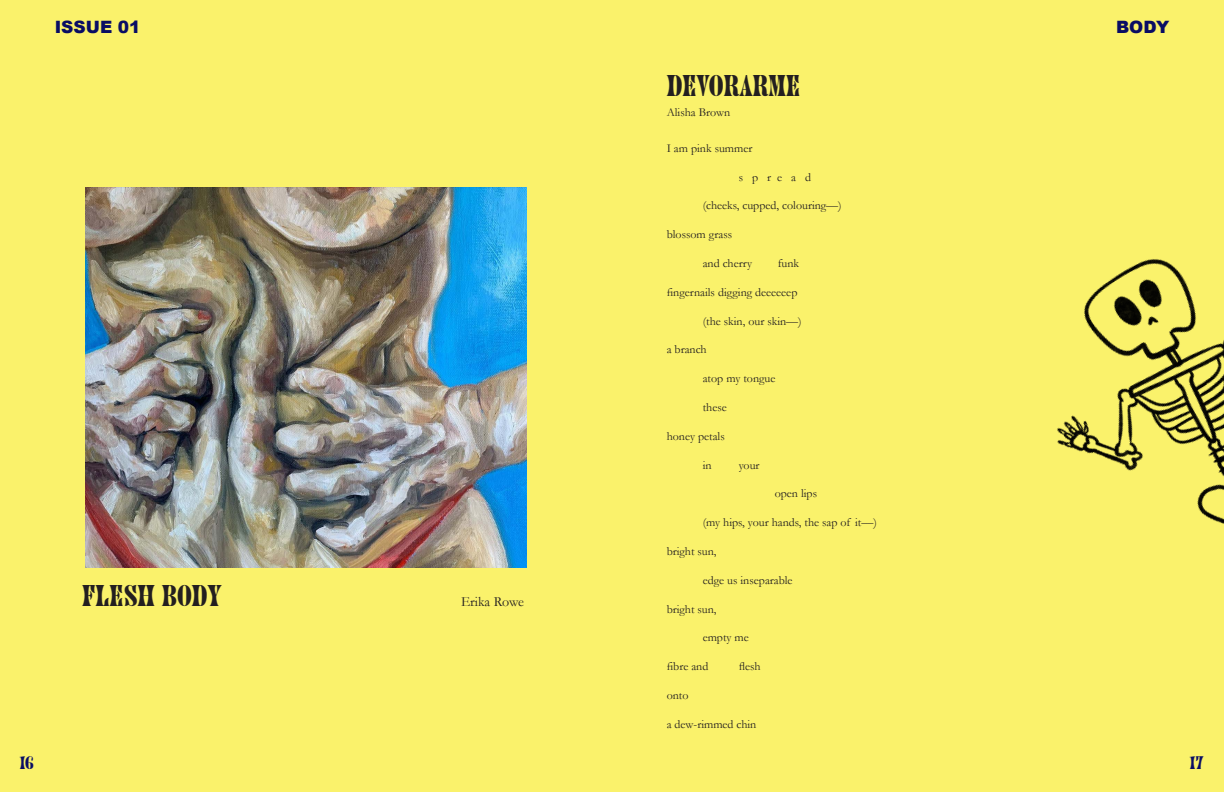
<style>
.page{position:relative;width:1224px;height:792px;background:#faf26b}
.page>*{position:absolute;margin:0;border:0;box-sizing:border-box;transform-origin:0 0}
.t1{font:28px "Juniper Std";color:#231f20}
.t2{font:900 17px "Arial";color:#090d64}
.t3{font:17px "Juniper Std";color:#090d64}
.t4{font:14px "Garamond";color:#231f20}
.Poem_Prose_Text{font:12px "Garamond";color:#231f20}
</style>
<div class="page">
<img style="left:85px;top:187px;width:442px;height:380px">
<img style="left:1057px;top:259px;width:167px;height:265px">
<h2 class="t2" style="left:55px;top:15px;width:87px">ISSUE 01</h2>
<h2 class="t2" style="left:1116px;top:15px;width:55px">BODY</h2>
<p class="t1" style="left:667px;top:70px;width:135px">DEVORARME</p>
<p class="t1" style="left:82px;top:580px;width:141px">FLESH BODY</p>
<p class="t4" style="left:461px;top:592px;width:65px">Erika Rowe</p>
<p class="Poem_Prose_Text" style="left:667px;top:104px;width:65px">Alisha Brown</p>
<p class="Poem_Prose_Text" style="left:667px;top:140px;width:87px">I am pink summer</p>
<p class="Poem_Prose_Text" style="left:739px;top:169px;width:74px">s p r e a d</p>
<p class="Poem_Prose_Text" style="left:703px;top:198px;width:141px">(cheeks, cupped, colouring––)</p>
<p class="Poem_Prose_Text" style="left:667px;top:226px;width:67px">blossom grass</p>
<p class="Poem_Prose_Text" style="left:703px;top:255px;width:51px">and cherry</p>
<p class="Poem_Prose_Text" style="left:778px;top:255px;width:23px">funk</p>
<p class="Poem_Prose_Text" style="left:667px;top:284px;width:132px">fingernails digging deeeeeep</p>
<p class="Poem_Prose_Text" style="left:703px;top:313px;width:101px">(the skin, our skin––)</p>
<p class="Poem_Prose_Text" style="left:667px;top:342px;width:41px">a branch</p>
<p class="Poem_Prose_Text" style="left:703px;top:370px;width:74px">atop my tongue</p>
<p class="Poem_Prose_Text" style="left:703px;top:399px;width:26px">these</p>
<p class="Poem_Prose_Text" style="left:667px;top:428px;width:59px">honey petals</p>
<p class="Poem_Prose_Text" style="left:703px;top:457px;width:10px">in</p>
<p class="Poem_Prose_Text" style="left:739px;top:457px;width:22px">your</p>
<p class="Poem_Prose_Text" style="left:775px;top:486px;width:44px">open lips</p>
<p class="Poem_Prose_Text" style="left:703px;top:514px;width:176px">(my hips, your hands, the sap of it––)</p>
<p class="Poem_Prose_Text" style="left:667px;top:543px;width:51px">bright sun,</p>
<p class="Poem_Prose_Text" style="left:703px;top:572px;width:91px">edge us inseparable</p>
<p class="Poem_Prose_Text" style="left:667px;top:601px;width:51px">bright sun,</p>
<p class="Poem_Prose_Text" style="left:703px;top:630px;width:48px">empty me</p>
<p class="Poem_Prose_Text" style="left:667px;top:658px;width:43px">fibre and</p>
<p class="Poem_Prose_Text" style="left:739px;top:658px;width:24px">flesh</p>
<p class="Poem_Prose_Text" style="left:667px;top:687px;width:23px">onto</p>
<p class="Poem_Prose_Text" style="left:667px;top:716px;width:91px">a dew-rimmed chin</p>
<h2 class="t3" style="left:19px;top:753px;width:16px">16</h2>
<h2 class="t3" style="left:1190px;top:753px;width:15px">17</h2>
</div>
